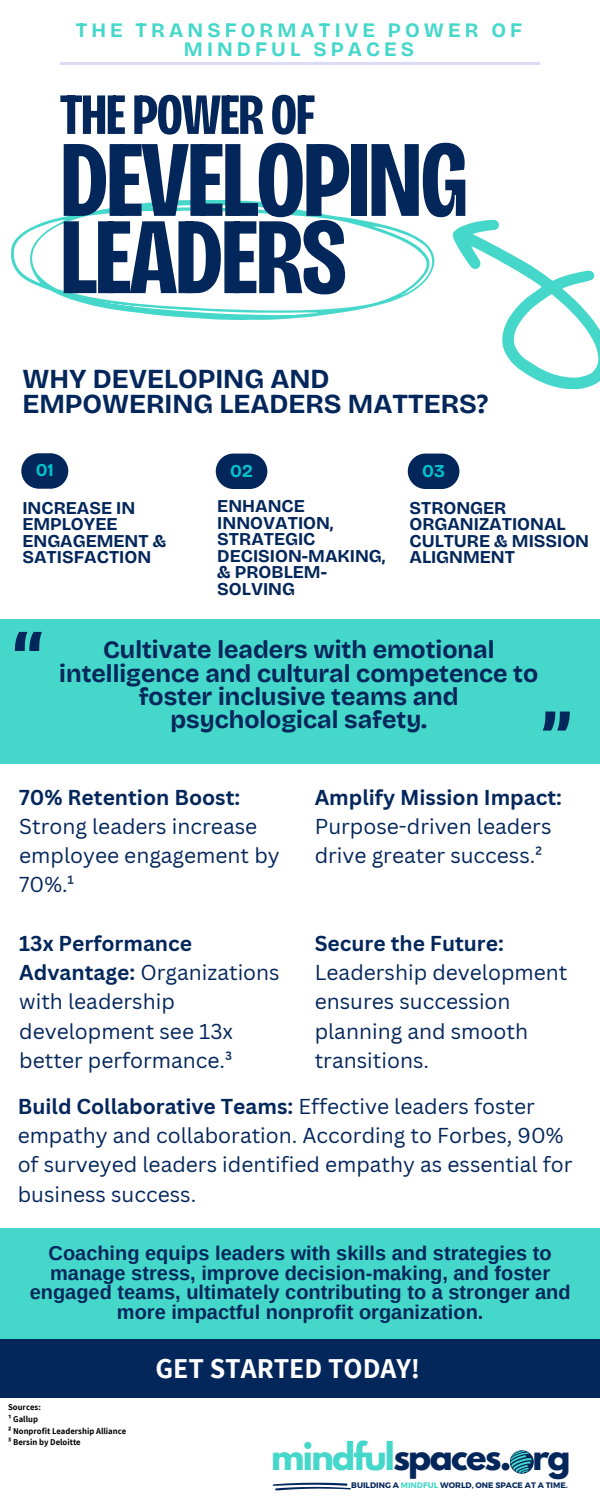
<style>
.page{position:relative;width:600px;height:1500px;background:#fff}
.page>*{position:absolute;margin:0;border:0;box-sizing:border-box;transform-origin:0 0}
.t1{font:700 108.8px/77.2px "Bricolage Grotesque 36 pt Condensed";letter-spacing:-.025em;color:#03265b}
.t2{font:700 75px "Bricolage Grotesque";color:#03265b}
.t3{font:700 58.3px "Bricolage Grotesque 36 pt Condensed";letter-spacing:-.025em;color:#03265b}
.t4{font:700 33.8px "League Spartan";letter-spacing:-.05em;color:#03265b}
.t5{font:700 28.1px "Assistant";color:#fff}
.t6{font:700 27.5px/25.5px "Bricolage Grotesque";color:#03265b}
.t7{font:700 25px/23.2px "Bricolage Grotesque";color:#03265b;text-align:center}
.t8{font:21px/29.2px "Canva Sans";color:#03265b}
.t9{font:700 21px "Canva Sans";color:#03265b}
.t10{font:700 20.5px/18.8px "Bricolage Grotesque";letter-spacing:.2em;color:#44d7ca;text-align:center}
.t11{font:700 20px/19.5px "Arimo";color:#03265b;text-align:center}
.t12{font:700 18.1px/16.5px "Bricolage Grotesque";color:#03265b}
.t13{font:700 18.1px "Bricolage Grotesque";color:#00c4cc}
.t14{font:700 8.7px "Assistant";color:#000}
.t15{font:700 8px "Montserrat";color:#03265b}
.s1{font-weight:700}
.s2{font-family:"Noto Sans"}
.s3{color:#44d7ca}
</style>
<div class="page">
<div style="left:0;top:1339px;width:600px;height:59px;background:#03265b"></div>
<svg style="left:453px;top:220px;width:147px;height:169px"></svg>
<svg style="left:11px;top:200px;width:423px;height:120px"></svg>
<svg style="left:272px;top:1483px;width:79px;height:7px"></svg>
<svg style="left:510px;top:1450px;width:24px;height:24px"></svg>
<svg style="left:510px;top:1451px;width:22px;height:22px"></svg>
<div style="left:0;top:1228px;width:600px;height:111px;background:#44d7ca"></div>
<div style="left:0;top:619px;width:600px;height:145px;background:#44d7ca"></div>
<div style="left:21px;top:453px;width:47px;height:36px;background:#03265b;border-radius:18px"></div>
<div style="left:216px;top:454px;width:51px;height:35px;background:#03265b;border-radius:18px"></div>
<div style="left:408px;top:454px;width:51px;height:35px;background:#03265b;border-radius:18px"></div>
<hr style="left:60px;top:62px;width:480px;height:3px;background:#dbdbf6">
<h4 class="t10" style="left:76px;top:21px;width:448px">THE TRANSFORMATIVE POWER OF<br>MINDFUL SPACES</h4>
<p class="t3" style="left:60px;top:80px;width:257px">THE POWEROF</p>
<p class="t1" style="left:60px;top:141px;width:410px">DEVELOPING<br>LEADERS</p>
<p class="t6" style="left:22px;top:366px;width:468px">WHY DEVELOPING AND<br>EMPOWERING LEADERS MATTERS?</p>
<p class="t13" style="left:36px;top:459px;width:20px">01</p>
<p class="t13" style="left:230px;top:460px;width:24px">02</p>
<p class="t13" style="left:422px;top:460px;width:24px">03</p>
<p class="t12" style="left:409px;top:499px;width:181px">STRONGER<br>ORGANIZATIONAL<br>CULTURE &amp; MISSION<br>ALIGNMENT</p>
<h5 class="t12" style="left:217px;top:498px;width:169px">ENHANCE<br>INNOVATION,<br>STRATEGIC<br>DECISION-MAKING, &amp; PROBLEM-<br>SOLVING</h5>
<p class="t12" style="left:22px;top:499px;width:145px">INCREASE IN<br>EMPLOYEE<br>ENGAGEMENT &amp;<br>SATISFACTION</p>
<p class="t2" style="left:13px;top:616px;width:31px">“</p>
<h1 class="t7" style="left:59px;top:638px;width:480px">Cultivate leaders with emotional intelligence and cultural competence to foster inclusive teams and psychological safety.</h1>
<h2 class="t2" style="left:542px;top:695px;width:31px">”</h2>
<p class="t9" style="left:19px;top:782px;width:222px">70% Retention Boost:</p>
<p class="t8" style="left:19px;top:811px;width:262px">Strong leaders increase employee engagement by<br>70%.¹</p>
<p class="t8" style="left:315px;top:782px;width:249px"><span class="s1">Amplify Mission Impact:<br></span>Purpose-driven leaders drive greater success.²</p>
<h4 class="t8" style="left:19px;top:928px;width:262px"><span class="s1">13x Performance<br>Advantage:</span> Organizations with leadership development see 13x better performance.³</h4>
<p class="t8" style="left:315px;top:928px;width:254px"><span class="s1">Secure the Future:<br></span>Leadership development ensures succession planning and smooth transitions.</p>
<p class="t8" style="left:18px;top:1091px;width:556px"><span class="s1">Build Collaborative Teams:</span> Effective leaders foster empathy and collaboration. According to Forbes, 90% of surveyed leaders identified empathy as essential for business success.</p>
<p class="t11" style="left:30px;top:1244px;width:542px">Coaching equips leaders with skills and strategies to manage stress, improve decision-making, and foster engaged teams, ultimately contributing to a stronger and more impactful nonprofit organization.</p>
<p class="t14" style="left:8px;top:1401px;width:34px">Sources:</p>
<p class="t14" style="left:8px;top:1413px;width:31px"><span class="s2">¹</span> Gallup</p>
<p class="t14" style="left:8px;top:1425px;width:120px"><span class="s2">²</span> Nonprofit Leadership Alliance</p>
<p class="t14" style="left:8px;top:1436px;width:74px"><span class="s2">³</span> Bersin by Deloitte</p>
<p class="t5" style="left:155px;top:1349px;width:266px">GET STARTED TODAY!</p>
<h2 class="t4" style="left:271px;top:1440px;width:301px"><span class="s3">mindful</span>spaces. rg</h2>
<h6 class="t15" style="left:351px;top:1480px;width:218px">BUILDING A <span class="s3">MINDFUL</span> WORLD, ONE SPACE AT A TIME.</h6>
</div>
